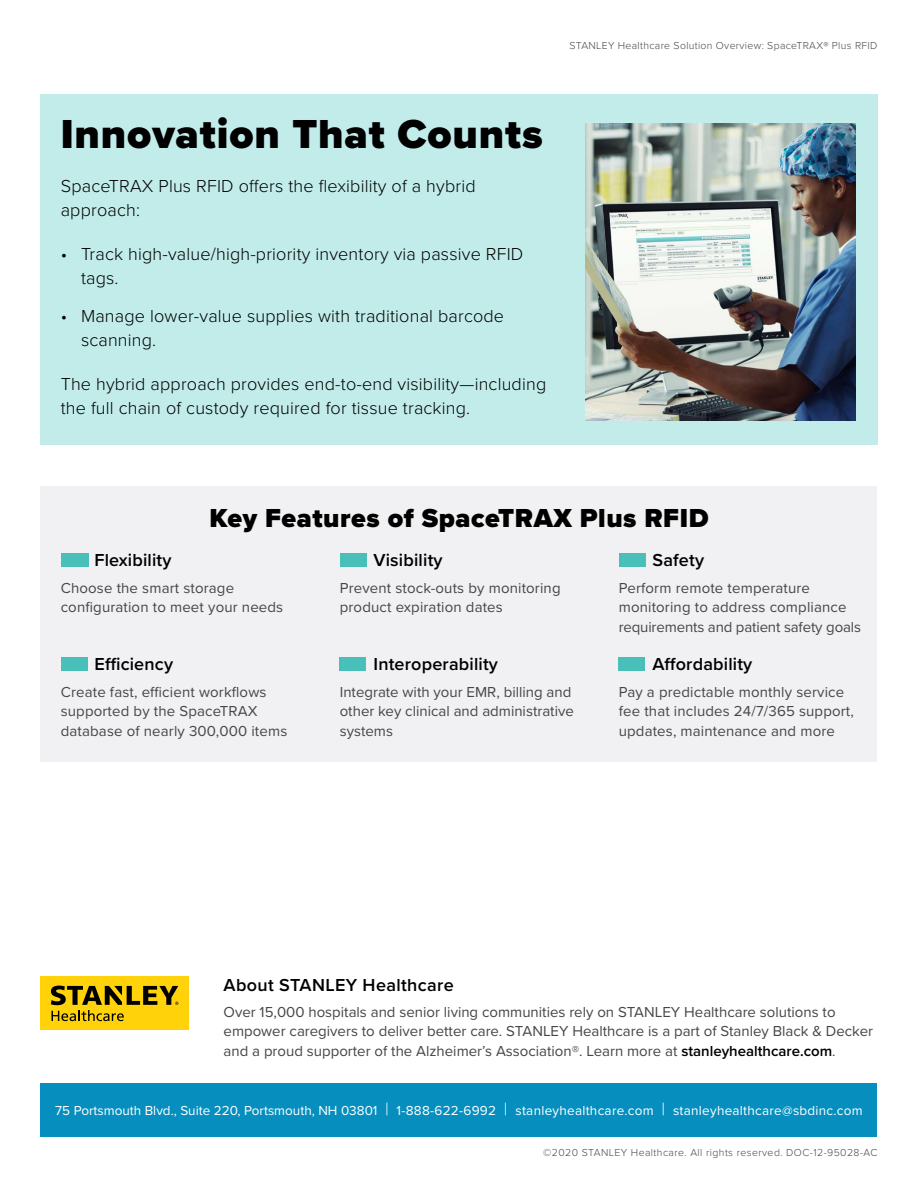
<style>
.page{position:relative;width:918px;height:1188px;background:#fff}
.page>*{position:absolute;margin:0;border:0;box-sizing:border-box;transform-origin:0 0}
.t1{font:900 42px "Proxima Nova";letter-spacing:.02em;color:#000}
.t2{font:900 27px "Proxima Nova";letter-spacing:.02em;color:#000}
.t3{font:300 18px/24px "Proxima Nova";letter-spacing:.01em;color:#000}
.t4{font:600 18px "Proxima Nova";letter-spacing:.01em;color:#000}
.t5{font:15px/19.5px "Proxima Nova";color:#464547}
.t6{font:13.5px "Proxima Nova";letter-spacing:.02em;color:#fff}
.t7{font:300 10.5px "Proxima Nova";letter-spacing:.03em;color:#464547}
.s1{font-weight:600;color:#000}
.s2{font-weight:300;font-size:18px}
</style>
<div class="page">
<div style="left:40px;top:1083px;width:838px;height:54px;background:#068fbe"></div>
<div style="left:40px;top:976px;width:149px;height:54px;background:#ffd20a"></div>
<svg style="left:51px;top:986px;width:127px;height:35px"></svg>
<div style="left:40px;top:486px;width:838px;height:275px;background:#f1f1f3"></div>
<div style="left:61px;top:553px;width:27px;height:14px;background:#48c0b9"></div>
<div style="left:340px;top:553px;width:27px;height:14px;background:#48c0b9"></div>
<div style="left:619px;top:553px;width:27px;height:14px;background:#48c0b9"></div>
<div style="left:61px;top:657px;width:27px;height:14px;background:#48c0b9"></div>
<div style="left:339px;top:657px;width:27px;height:14px;background:#48c0b9"></div>
<div style="left:618px;top:657px;width:27px;height:14px;background:#48c0b9"></div>
<div style="left:552px;top:94px;width:326px;height:352px;background:#c1ecea"></div>
<div style="left:40px;top:94px;width:533px;height:352px;background:#c1ecea"></div>
<img style="left:586px;top:123px;width:270px;height:297px">
<p class="t7" style="left:570px;top:37px;width:309px">STANLEY Healthcare Solution Overview: SpaceTRAX® Plus RFID</p>
<h1 class="t1" style="left:61px;top:103px;width:483px">Innovation That Counts</h1>
<p class="t3" style="left:61px;top:173px;width:416px">SpaceTRAX Plus RFID offers the flexibility of a hybrid approach:</p>
<p class="t3" style="left:81px;top:241px;width:444px;text-indent:-20px">• Track high-value/high-priority inventory via passive RFID tags.</p>
<p class="t3" style="left:81px;top:303px;width:425px;text-indent:-20px">• Manage lower-value supplies with traditional barcode scanning.</p>
<p class="t3" style="left:61px;top:371px;width:487px">The hybrid approach provides end-to-end visibility—including the full chain of custody required for tissue tracking.</p>
<h2 class="t2" style="left:209px;top:498px;width:501px">Key Features of SpaceTRAX Plus RFID</h2>
<p class="t4" style="left:94px;top:547px;width:79px">Flexibility</p>
<p class="t5" style="left:61px;top:577px;width:224px">Choose the smart storage configuration to meet your needs</p>
<p class="t4" style="left:94px;top:651px;width:80px">Efficiency</p>
<p class="t5" style="left:61px;top:681px;width:228px">Create fast, efficient workflows supported by the SpaceTRAX database of nearly 300,000 items</p>
<p class="t4" style="left:374px;top:547px;width:71px">Visibility</p>
<p class="t5" style="left:340px;top:577px;width:222px">Prevent stock-outs by monitoring product expiration dates</p>
<p class="t4" style="left:374px;top:651px;width:126px">Interoperability</p>
<p class="t5" style="left:340px;top:681px;width:236px">Integrate with your EMR, billing and other key clinical and administrative systems</p>
<p class="t4" style="left:652px;top:547px;width:53px">Safety</p>
<p class="t5" style="left:619px;top:577px;width:244px">Perform remote temperature monitoring to address compliance requirements and patient safety goals</p>
<p class="t4" style="left:652px;top:651px;width:101px">Affordability</p>
<p class="t5" style="left:619px;top:681px;width:237px">Pay a predictable monthly service fee that includes 24/7/365 support, updates, maintenance and more</p>
<p class="t4" style="left:224px;top:971px;width:232px">About STANLEY Healthcare</p>
<p class="t5" style="left:224px;top:1001px;width:651px">Over 15,000 hospitals and senior living communities rely on STANLEY Healthcare solutions to empower caregivers to deliver better care. STANLEY Healthcare is a part of Stanley Black &amp; Decker and a proud supporter of the Alzheimer’s Association®. Learn more at <span class="s1">stanleyhealthcare.com</span>.</p>
<p class="t6" style="left:55px;top:1101px;width:809px">75 Portsmouth Blvd., Suite 220, Portsmouth, NH 03801 <span class="s2">|</span> 1-888-622-6992 <span class="s2">|</span> stanleyhealthcare.com <span class="s2">|</span> stanleyhealthcare@sbdinc.com</p>
<p class="t7" style="left:543px;top:1144px;width:336px">©2020 STANLEY Healthcare. All rights reserved. DOC-12-95028-AC</p>
</div>
